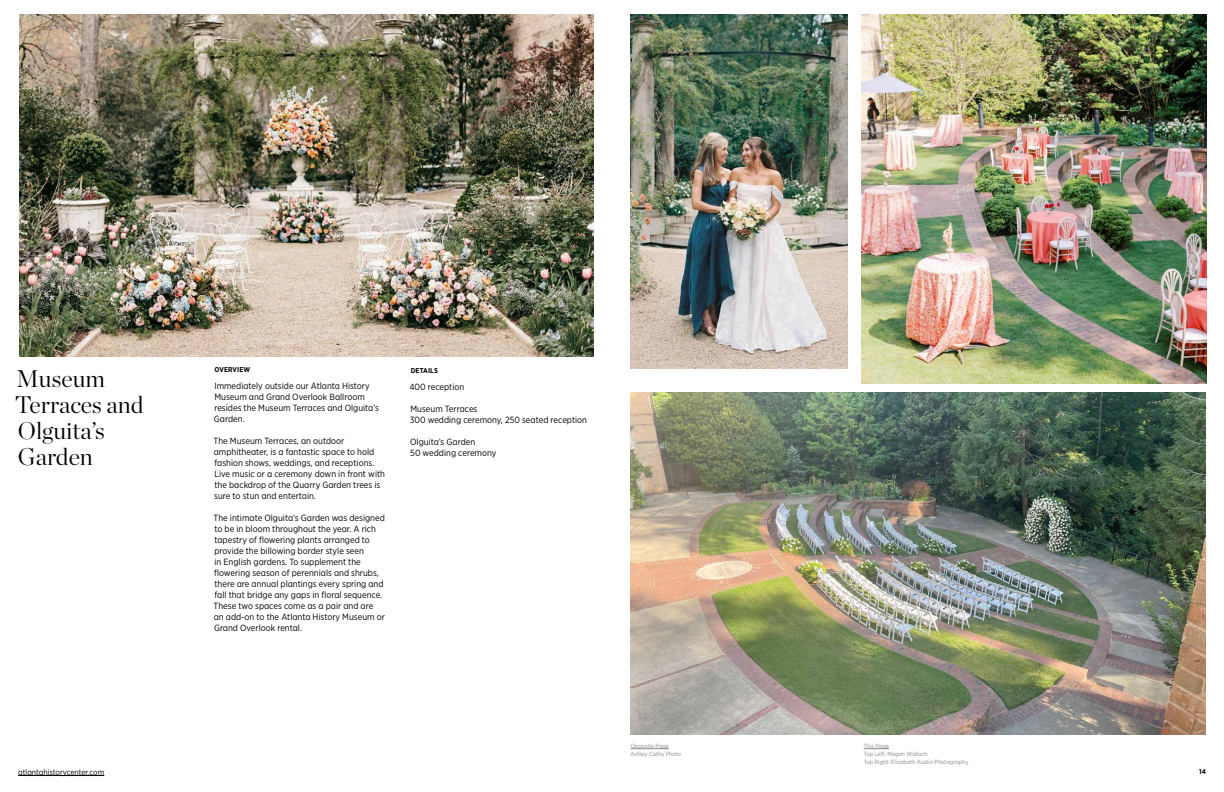
<style>
.page{position:relative;width:1224px;height:792px;background:#fff}
.page>*{position:absolute;margin:0;border:0;box-sizing:border-box;transform-origin:0 0}
.t1{font:300 24px/26px "Chronicle Display";color:#000}
.t2{font:9px/11px "Gotham Narrow";color:#000}
.t3{font:8px "Gotham Narrow";color:#000}
.t4{font:700 7px "Gotham Narrow";letter-spacing:.02em;color:#000}
.t5{font:6px/8px "Gotham Narrow";color:#878a8e}
</style>
<div class="page">
<img style="left:19px;top:15px;width:575px;height:341px">
<hr style="left:18px;top:775px;width:86px;height:1px;background:#000">
<img style="left:630px;top:393px;width:576px;height:341px">
<hr style="left:631px;top:749px;width:38px;height:1px;background:#878a8e">
<svg style="left:864px;top:749px;width:25px;height:1px"></svg>
<img style="left:630px;top:15px;width:218px;height:353px">
<img style="left:861px;top:15px;width:345px;height:368px">
<h1 class="t1" style="left:15px;top:363px;width:130px">Museum<br>Terraces and<br>Olguita’s<br>Garden</h1>
<p class="t3" style="left:18px;top:767px;width:88px">atlantahistorycenter.com</p>
<p class="t4" style="left:214px;top:365px;width:37px">OVERVIEW</p>
<p class="t2" style="left:214px;top:380px;width:167px">Immediately outside our Atlanta History<br>Museum and Grand Overlook Ballroom resides the Museum Terraces and Olguita’s<br>Garden.</p>
<p class="t2" style="left:214px;top:435px;width:173px">The Museum Terraces, an outdoor amphitheater, is a fantastic space to hold fashion shows, weddings, and receptions.<br>Live music or a ceremony down in front with the backdrop of the Quarry Garden trees is sure to stun and entertain.</p>
<p class="t2" style="left:214px;top:512px;width:173px">The intimate Olguita’s Garden was designed to be in bloom throughout the year. A rich tapestry of flowering plants arranged to provide the billowing border style seen<br>in English gardens. To supplement the flowering season of perennials and shrubs, there are annual plantings every spring and fall that bridge any gaps in floral sequence.<br>These two spaces come as a pair and are an add-on to the Atlanta History Museum or Grand Overlook rental.</p>
<p class="t4" style="left:411px;top:366px;width:29px">DETAILS</p>
<p class="t2" style="left:409px;top:381px;width:56px">400 reception</p>
<p class="t2" style="left:410px;top:403px;width:179px">Museum Terraces<br>300 wedding ceremony, 250 seated reception</p>
<p class="t2" style="left:410px;top:436px;width:88px">Olguita’s Garden<br>50 wedding ceremony</p>
<p class="t5" style="left:630px;top:742px;width:52px">Opposite Page<br>Ashley Cathy Photo</p>
<p class="t5" style="left:864px;top:742px;width:106px">This Page<br>Top Left: Megan Wallach<br>Top Right: Elizabeth Austin Photography</p>
<p class="t4" style="left:1199px;top:767px;width:8px">14</p>
</div>
